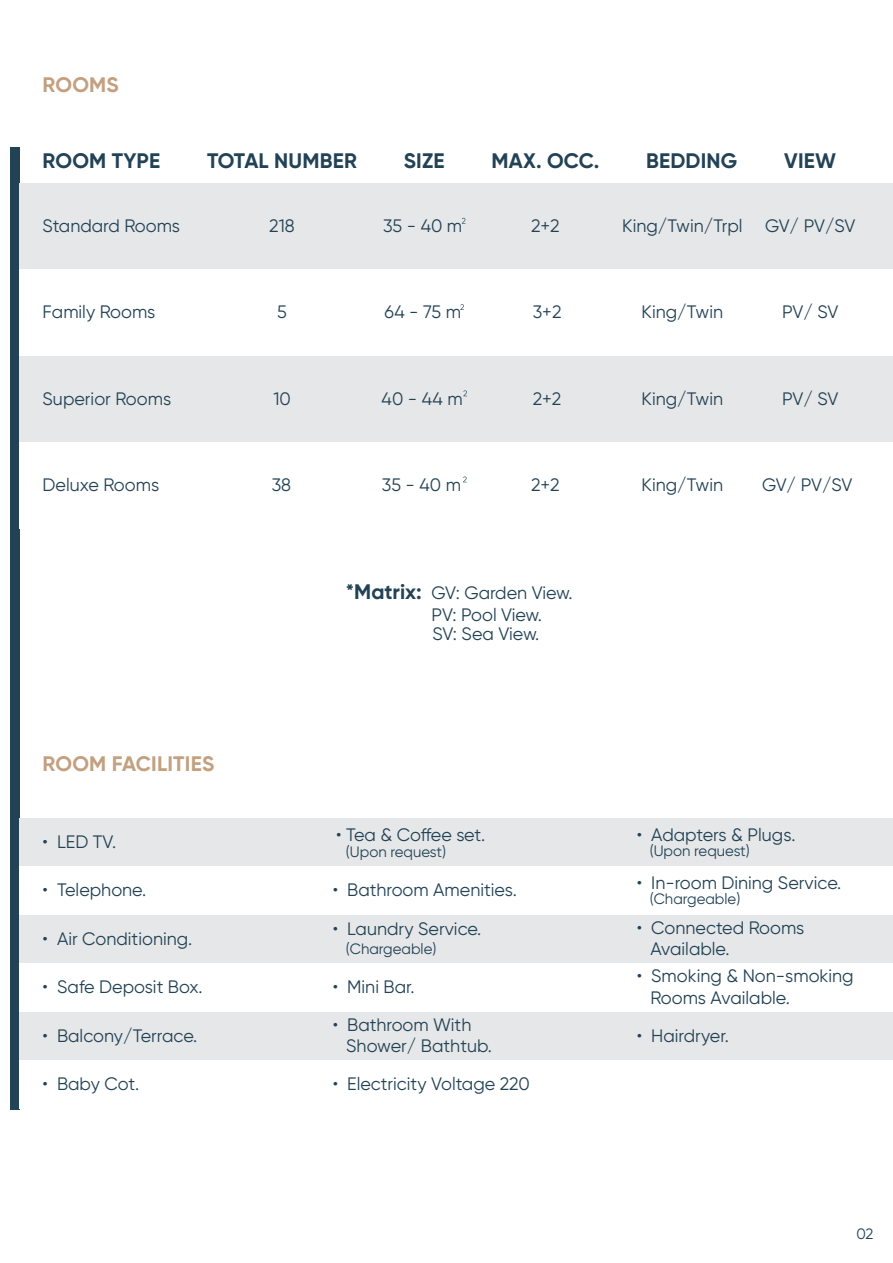
<style>
.page{position:relative;width:893px;height:1263px;background:#fff}
.page>*{position:absolute;margin:0;border:0;box-sizing:border-box;transform-origin:0 0}
.t1{font:700 21px "Gilroy";letter-spacing:.01em;color:#224255}
.t2{font:700 21px "Gilroy";letter-spacing:.01em;color:#c3a07f}
.t3{font:18px/21.6px "Gilroy";color:#224255}
.t4{font:15px "Gilroy";color:#224255}
.s1{font-weight:700;font-size:21px}
</style>
<div class="page">
<div style="left:10px;top:147px;width:10px;height:963px;background:#224255"></div>
<div style="left:20px;top:183px;width:873px;height:87px;background:#e6e7e8"></div>
<svg style="left:462px;top:218px;width:3px;height:6px"></svg>
<div style="left:20px;top:356px;width:873px;height:86px;background:#e6e7e8"></div>
<svg style="left:463px;top:476px;width:4px;height:6px"></svg>
<svg style="left:460px;top:304px;width:4px;height:6px"></svg>
<svg style="left:463px;top:390px;width:4px;height:6px"></svg>
<div style="left:20px;top:819px;width:873px;height:48px;background:#e6e7e8"></div>
<div style="left:20px;top:866px;width:873px;height:49px;background:#fff"></div>
<div style="left:20px;top:915px;width:873px;height:48px;background:#e6e7e8"></div>
<div style="left:20px;top:1012px;width:873px;height:48px;background:#e6e7e8"></div>
<p class="t2" style="left:43px;top:72px;width:77px">ROOMS</p>
<p class="t1" style="left:43px;top:148px;width:119px">ROOM TYPE</p>
<p class="t1" style="left:207px;top:148px;width:151px">TOTAL NUMBER</p>
<p class="t1" style="left:404px;top:148px;width:42px">SIZE</p>
<p class="t1" style="left:491px;top:148px;width:109px">MAX. OCC.</p>
<p class="t1" style="left:646px;top:148px;width:93px">BEDDING</p>
<p class="t1" style="left:784px;top:148px;width:53px">VIEW</p>
<p class="t3" style="left:43px;top:215px;width:139px">Standard Rooms</p>
<p class="t3" style="left:269px;top:215px;width:27px">218</p>
<p class="t3" style="left:383px;top:215px;width:81px">35 - 40 m</p>
<p class="t3" style="left:531px;top:215px;width:30px">2+2</p>
<p class="t3" style="left:622px;top:215px;width:235px">King/Twin/Trpl GV/ PV/SV</p>
<p class="t3" style="left:43px;top:301px;width:114px">Family Rooms</p>
<p class="t3" style="left:277px;top:301px;width:11px">5</p>
<p class="t3" style="left:533px;top:301px;width:30px">3+2</p>
<p class="t3" style="left:642px;top:301px;width:83px">King/Twin</p>
<p class="t3" style="left:782px;top:301px;width:58px">PV/ SV</p>
<p class="t3" style="left:385px;top:301px;width:78px">64 - 75 m</p>
<p class="t3" style="left:43px;top:387px;width:130px">Superior Rooms</p>
<p class="t3" style="left:273px;top:387px;width:19px">10</p>
<p class="t3" style="left:533px;top:387px;width:30px">2+2</p>
<p class="t3" style="left:642px;top:387px;width:83px">King/Twin</p>
<p class="t3" style="left:782px;top:387px;width:58px">PV/ SV</p>
<p class="t3" style="left:382px;top:387px;width:82px">40 - 44 m</p>
<p class="t3" style="left:43px;top:473px;width:118px">Deluxe Rooms</p>
<p class="t3" style="left:272px;top:473px;width:21px">38</p>
<p class="t3" style="left:382px;top:473px;width:81px">35 - 40 m</p>
<p class="t3" style="left:531px;top:473px;width:30px">2+2</p>
<p class="t3" style="left:642px;top:473px;width:83px">King/Twin</p>
<p class="t3" style="left:762px;top:473px;width:92px">GV/ PV/SV</p>
<p class="t2" style="left:43px;top:750px;width:173px">ROOM FACILITIES</p>
<p class="t3" style="left:432px;top:582px;width:142px;text-indent:-86px"><span class="s1">*Matrix:</span> GV: Garden View.<br>PV: Pool View.</p>
<p class="t3" style="left:432px;top:623px;width:109px">SV: Sea View.</p>
<p class="t3" style="left:336px;top:823px;width:151px">• Tea &amp; Coffee set.</p>
<p class="t4" style="left:346px;top:842px;width:102px">(Upon request)</p>
<p class="t3" style="left:637px;top:824px;width:160px">• Adapters &amp; Plugs.</p>
<p class="t4" style="left:650px;top:842px;width:102px">(Upon request)</p>
<p class="t3" style="left:637px;top:872px;width:206px">• In-room Dining Service.</p>
<p class="t4" style="left:650px;top:889px;width:92px">(Chargeable)</p>
<p class="t3" style="left:43px;top:831px;width:75px">• LED TV.</p>
<p class="t3" style="left:43px;top:879px;width:105px">• Telephone.</p>
<p class="t3" style="left:333px;top:879px;width:186px">• Bathroom Amenities.</p>
<p class="t3" style="left:333px;top:918px;width:150px">• Laundry Service.</p>
<p class="t3" style="left:650px;top:916px;width:156px;text-indent:-14px">• Connected Rooms<br>Available.</p>
<p class="t3" style="left:43px;top:976px;width:162px">• Safe Deposit Box.</p>
<p class="t3" style="left:650px;top:965px;width:205px;text-indent:-14px">• Smoking &amp; Non-smoking<br>Rooms Available.</p>
<p class="t3" style="left:43px;top:1024px;width:156px">• Balcony/Terrace.</p>
<p class="t3" style="left:637px;top:1024px;width:94px">• Hairdryer.</p>
<p class="t3" style="left:43px;top:927px;width:151px">• Air Conditioning.</p>
<p class="t4" style="left:346px;top:939px;width:92px">(Chargeable)</p>
<p class="t3" style="left:333px;top:976px;width:83px">• Mini Bar.</p>
<p class="t3" style="left:346px;top:1013px;width:147px;text-indent:-14px">• Bathroom With<br>Shower/ Bathtub.</p>
<p class="t3" style="left:43px;top:1073px;width:98px">• Baby Cot.</p>
<p class="t3" style="left:333px;top:1073px;width:199px">• Electricity Voltage 220</p>
<p class="t4" style="left:856px;top:1224px;width:19px">02</p>
</div>
